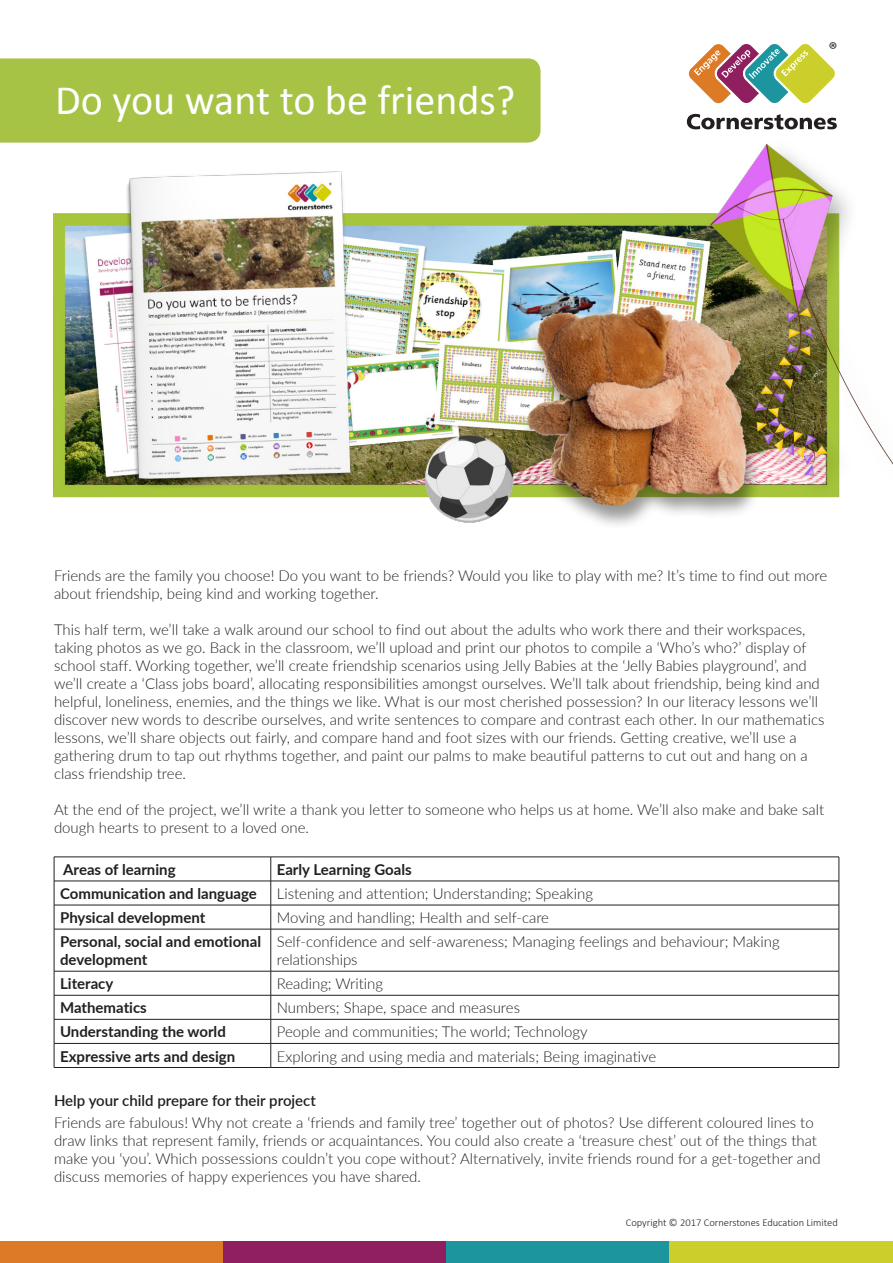
<style>
.page{position:relative;width:893px;height:1263px;background:#fff}
.page>*{position:absolute;margin:0;border:0;box-sizing:border-box;transform-origin:0 0}
.t1{font:42px "Calibri";color:#fff}
.t2{font:20.25px "Myriad Pro";color:#231f20}
.t3{font:300 15px/18px "Lato";color:#231f20}
.t4{font:700 15px/18px "Lato";color:#231f20}
.t5{font:600 15px "Lato";color:#231f20}
.t6{font:300 10.5px "Calibri";color:#231f20}
</style>
<div class="page">
<img style="left:53px;top:144px;width:840px;height:381px">
<div style="left:0;top:1241px;width:223px;height:21px;background:#dd7a26"></div>
<div style="left:223px;top:1241px;width:223px;height:21px;background:#901f60"></div>
<div style="left:446px;top:1241px;width:224px;height:21px;background:#1c959f"></div>
<div style="left:670px;top:1241px;width:223px;height:21px;background:#cccf2b"></div>
<svg style="left:687px;top:114px;width:150px;height:15px"></svg>
<svg style="left:688px;top:44px;width:147px;height:60px"></svg>
<hr style="left:54px;top:857px;width:217px;height:1px;background:#231f20">
<hr style="left:271px;top:857px;width:568px;height:1px;background:#231f20">
<hr style="left:54px;top:881px;width:217px;height:1px;background:#231f20">
<hr style="left:271px;top:881px;width:568px;height:1px;background:#231f20">
<hr style="left:54px;top:905px;width:217px;height:1px;background:#231f20">
<svg style="left:54px;top:857px;width:1px;height:72px"></svg>
<hr style="left:271px;top:905px;width:568px;height:1px;background:#231f20">
<svg style="left:271px;top:857px;width:1px;height:72px"></svg>
<svg style="left:839px;top:857px;width:1px;height:72px"></svg>
<hr style="left:54px;top:929px;width:217px;height:1px;background:#231f20">
<hr style="left:54px;top:929px;width:1px;height:42px;background:#231f20">
<hr style="left:271px;top:929px;width:568px;height:1px;background:#231f20">
<hr style="left:271px;top:929px;width:1px;height:42px;background:#231f20">
<hr style="left:839px;top:929px;width:1px;height:42px;background:#231f20">
<hr style="left:54px;top:971px;width:217px;height:1px;background:#231f20">
<hr style="left:271px;top:971px;width:568px;height:1px;background:#231f20">
<hr style="left:54px;top:995px;width:217px;height:1px;background:#231f20">
<hr style="left:271px;top:995px;width:568px;height:1px;background:#231f20">
<hr style="left:54px;top:1019px;width:217px;height:1px;background:#231f20">
<hr style="left:271px;top:1019px;width:568px;height:1px;background:#231f20">
<hr style="left:54px;top:1043px;width:217px;height:1px;background:#231f20">
<svg style="left:54px;top:971px;width:1px;height:96px"></svg>
<hr style="left:271px;top:1043px;width:568px;height:1px;background:#231f20">
<svg style="left:271px;top:971px;width:1px;height:96px"></svg>
<svg style="left:839px;top:971px;width:1px;height:96px"></svg>
<hr style="left:54px;top:1067px;width:217px;height:1px;background:#231f20">
<hr style="left:271px;top:1067px;width:568px;height:1px;background:#231f20">
<div style="left:0;top:58px;width:540px;height:85px;background:#a6c345"></div>
<p class="t1" style="left:55px;top:73px;width:462px">Do you want to be friends?</p>
<p class="t2" style="left:829px;top:37px;width:10px">®</p>
<p class="t3" style="left:54px;top:566px;width:775px">Friends are the family you choose! Do you want to be friends? Would you like to play with me? It’s time to find out more about friendship, being kind and working together.</p>
<p class="t3" style="left:54px;top:620px;width:772px">This half term, we’ll take a walk around our school to find out about the adults who work there and their workspaces, taking photos as we go. Back in the classroom, we’ll upload and print our photos to compile a ‘Who’s who?’ display of school staff. Working together, we’ll create friendship scenarios using Jelly Babies at the ‘Jelly Babies playground’, and we’ll create a ‘Class jobs board’, allocating responsibilities amongst ourselves. We’ll talk about friendship, being kind and helpful, loneliness, enemies, and the things we like. What is our most cherished possession? In our literacy lessons we’ll discover new words to describe ourselves, and write sentences to compare and contrast each other. In our mathematics lessons, we’ll share objects out fairly, and compare hand and foot sizes with our friends. Getting creative, we’ll use a gathering drum to tap out rhythms together, and paint our palms to make beautiful patterns to cut out and hang on a class friendship tree.</p>
<p class="t3" style="left:54px;top:800px;width:772px">At the end of the project, we’ll write a thank you letter to someone who helps us at home. We’ll also make and bake salt dough hearts to present to a loved one.</p>
<p class="t4" style="left:63px;top:860px;width:114px">Areas of learning</p>
<p class="t4" style="left:277px;top:860px;width:136px">Early Learning Goals</p>
<p class="t4" style="left:60px;top:884px;width:198px">Communication and language</p>
<p class="t3" style="left:277px;top:884px;width:318px">Listening and attention; Understanding; Speaking</p>
<p class="t4" style="left:60px;top:908px;width:147px">Physical development</p>
<p class="t3" style="left:277px;top:908px;width:274px">Moving and handling; Health and self-care</p>
<p class="t4" style="left:60px;top:932px;width:202px">Personal, social and emotional development</p>
<p class="t3" style="left:277px;top:932px;width:504px">Self-confidence and self-awareness; Managing feelings and behaviour; Making relationships</p>
<p class="t4" style="left:60px;top:974px;width:55px">Literacy</p>
<p class="t3" style="left:277px;top:974px;width:108px">Reading; Writing</p>
<p class="t4" style="left:60px;top:998px;width:88px">Mathematics</p>
<p class="t3" style="left:277px;top:998px;width:245px">Numbers; Shape, space and measures</p>
<p class="t4" style="left:60px;top:1022px;width:167px">Understanding the world</p>
<p class="t3" style="left:277px;top:1022px;width:312px">People and communities; The world; Technology</p>
<p class="t4" style="left:60px;top:1046px;width:177px">Expressive arts and design</p>
<p class="t3" style="left:277px;top:1046px;width:381px">Exploring and using media and materials; Being imaginative</p>
<p class="t5" style="left:54px;top:1090px;width:263px">Help your child prepare for their project</p>
<p class="t3" style="left:54px;top:1113px;width:768px">Friends are fabulous! Why not create a ‘friends and family tree’ together out of photos? Use different coloured lines to draw links that represent family, friends or acquaintances. You could also create a ‘treasure chest’ out of the things that make you ‘you’. Which possessions couldn’t you cope without? Alternatively, invite friends round for a get-together and discuss memories of happy experiences you have shared.</p>
<p class="t6" style="left:626px;top:1216px;width:214px">Copyright © 2017 Cornerstones Education Limited</p>
</div>
